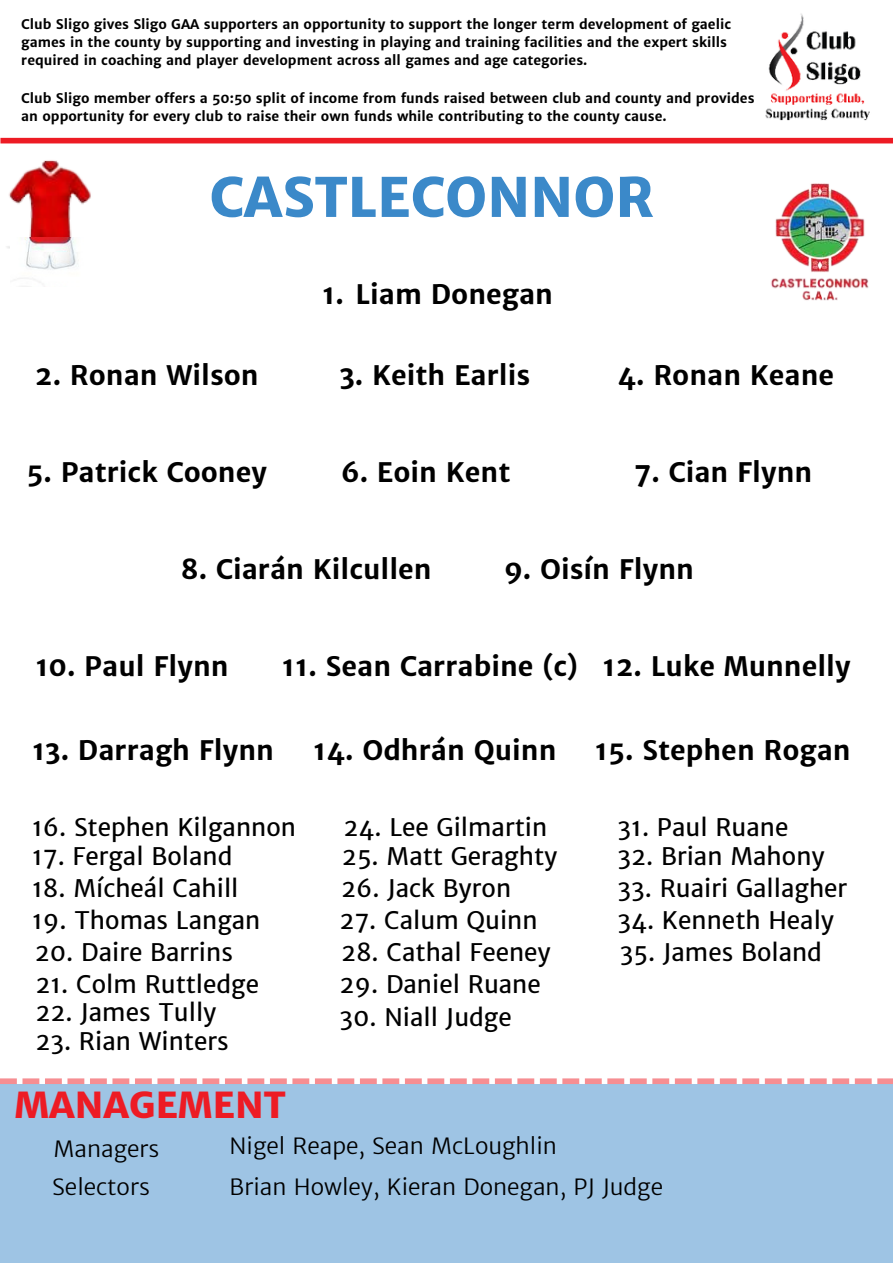
<style>
.page{position:relative;width:893px;height:1264px;background:#fff}
.page>*{position:absolute;margin:0;border:0;box-sizing:border-box;transform-origin:0 0}
.t1{font:800 54px "Merriweather Sans";color:#3b89c9}
.t2{font:800 36px "Merriweather Sans";color:#ed1b24}
.t3{font:700 27px "Merriweather Sans";color:#000}
.t4{font:24.3px "Merriweather Sans";color:#000}
.t5{font:300 22.5px "Merriweather Sans";color:#000}
.t6{font:700 13.35px/17.9px "Merriweather Sans";color:#000}
</style>
<div class="page">
<img style="left:771px;top:183px;width:98px;height:118px">
<img style="left:7px;top:160px;width:84px;height:89px">
<img style="left:10px;top:238px;width:73px;height:45px">
<div style="left:0;top:1084px;width:892px;height:178px;background:#9ec4e4"></div>
<svg style="left:0;top:1078px;width:892px;height:6px"></svg>
<div style="left:0;top:138px;width:892px;height:5px;background:#ed1b24"></div>
<img style="left:718px;top:13px;width:174px;height:125px">
<p class="t6" style="left:21px;top:16px;width:711px">Club Sligo gives Sligo GAA supporters an opportunity to support the longer term development of gaelic games in the county by supporting and investing in playing and training facilities and the expert skills required in coaching and player development across all games and age categories.</p>
<p class="t6" style="left:21px;top:89px;width:734px">Club Sligo member offers a 50:50 split of income from funds raised between club and county and provides an opportunity for every club to raise their own funds while contributing to the county cause.</p>
<h1 class="t1" style="left:209px;top:164px;width:446px">CASTLECONNOR</h1>
<h3 class="t3" style="left:322px;top:277px;width:232px">1. Liam Donegan</h3>
<h3 class="t3" style="left:35px;top:358px;width:225px">2. Ronan Wilson</h3>
<h3 class="t3" style="left:617px;top:358px;width:218px">4. Ronan Keane</h3>
<h3 class="t3" style="left:339px;top:358px;width:192px">3. Keith Earlis</h3>
<h3 class="t3" style="left:26px;top:455px;width:242px">5. Patrick Cooney</h3>
<h3 class="t3" style="left:341px;top:455px;width:171px">6. Eoin Kent</h3>
<h3 class="t3" style="left:634px;top:455px;width:179px">7. Cian Flynn</h3>
<h3 class="t3" style="left:181px;top:552px;width:252px">8. Ciarán Kilcullen</h3>
<h3 class="t3" style="left:504px;top:552px;width:191px">9. Oisín Flynn</h3>
<h3 class="t3" style="left:35px;top:649px;width:195px">10. Paul Flynn</h3>
<h3 class="t3" style="left:282px;top:649px;width:570px">11. Sean Carrabine (c) 12. Luke Munnelly</h3>
<h3 class="t3" style="left:32px;top:733px;width:243px">13. Darragh Flynn</h3>
<h3 class="t3" style="left:313px;top:733px;width:245px">14. Odhrán Quinn</h3>
<h3 class="t3" style="left:594px;top:733px;width:257px">15. Stephen Rogan</h3>
<h3 class="t4" style="left:32px;top:812px;width:265px">16. Stephen Kilgannon</h3>
<h3 class="t4" style="left:343px;top:812px;width:205px">24. Lee Gilmartin</h3>
<h3 class="t4" style="left:32px;top:840px;width:202px">17. Fergal Boland</h3>
<h3 class="t4" style="left:342px;top:840px;width:217px">25. Matt Geraghty</h3>
<h3 class="t4" style="left:32px;top:872px;width:208px">18. Mícheál Cahill</h3>
<h3 class="t4" style="left:341px;top:872px;width:172px">26. Jack Byron</h3>
<h3 class="t4" style="left:617px;top:812px;width:172px">31. Paul Ruane</h3>
<h3 class="t4" style="left:617px;top:840px;width:209px">32. Brian Mahony</h3>
<h3 class="t4" style="left:617px;top:872px;width:231px">33. Ruairi Gallagher</h3>
<h3 class="t4" style="left:32px;top:904px;width:230px">19. Thomas Langan</h3>
<h3 class="t4" style="left:339px;top:904px;width:199px">27. Calum Quinn</h3>
<h3 class="t4" style="left:617px;top:904px;width:218px">34. Kenneth Healy</h3>
<h3 class="t4" style="left:35px;top:937px;width:200px">20. Daire Barrins</h3>
<h3 class="t4" style="left:341px;top:937px;width:211px">28. Cathal Feeney</h3>
<h3 class="t4" style="left:620px;top:937px;width:203px">35. James Boland</h3>
<h3 class="t4" style="left:35px;top:969px;width:225px">21. Colm Ruttledge</h3>
<h3 class="t4" style="left:35px;top:997px;width:183px">22. James Tully</h3>
<h3 class="t4" style="left:35px;top:1026px;width:195px">23. Rian Winters</h3>
<h3 class="t4" style="left:339px;top:969px;width:203px">29. Daniel Ruane</h3>
<h3 class="t4" style="left:339px;top:1001px;width:174px">30. Niall Judge</h3>
<h2 class="t2" style="left:14px;top:1082px;width:273px">MANAGEMENT</h2>
<h3 class="t5" style="left:53px;top:1134px;width:107px">Managers</h3>
<h3 class="t5" style="left:229px;top:1132px;width:329px">Nigel Reape, Sean McLoughlin</h3>
<h3 class="t5" style="left:52px;top:1172px;width:99px">Selectors</h3>
<h3 class="t5" style="left:229px;top:1172px;width:435px">Brian Howley, Kieran Donegan, PJ Judge</h3>
</div>
